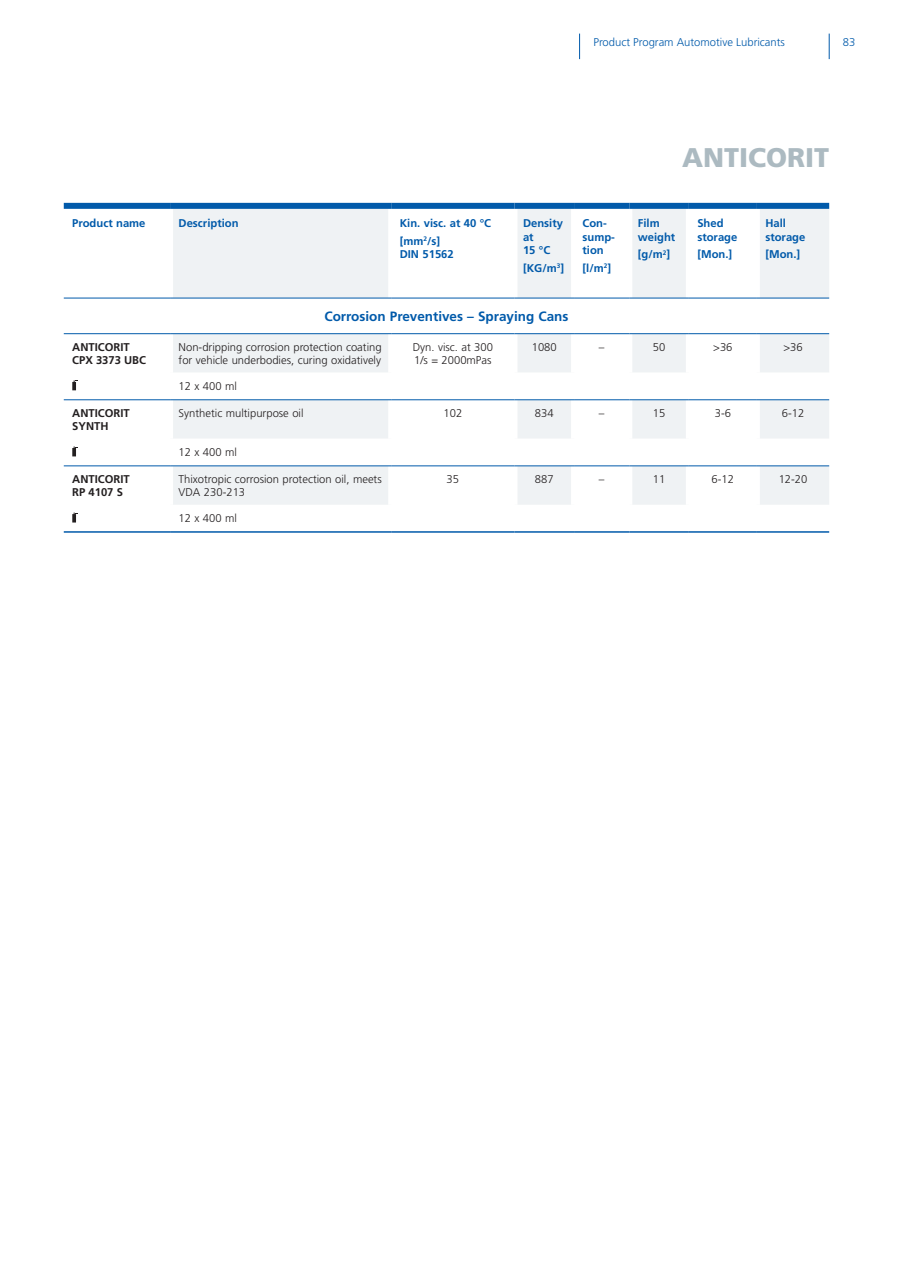
<style>
.page{position:relative;width:910px;height:1263px;background:#fff}
.page>*{position:absolute;margin:0;border:0;box-sizing:border-box;transform-origin:0 0}
.t1{font:900 27px "Frutiger LT Std";color:#acbac1}
.t2{font:700 13.5px "Frutiger LT Std";color:#015aaa}
.t3{font:300 11.25px/13.5px "Frutiger LT Std";color:#231f20}
.t4{font:700 11.25px/13.5px "Frutiger LT Std";color:#015aaa}
.t5{font:700 11.25px/13.5px "Frutiger LT Std";color:#231f20}
.t6{font:300 11.25px "Frutiger LT Std";color:#015aaa}
</style>
<div class="page">
<svg style="left:173px;top:209px;width:656px;height:296px"></svg>
<div style="left:388px;top:209px;width:6px;height:89px;background:#fff"></div>
<div style="left:511px;top:209px;width:6px;height:89px;background:#fff"></div>
<div style="left:571px;top:209px;width:6px;height:89px;background:#fff"></div>
<div style="left:626px;top:209px;width:6px;height:89px;background:#fff"></div>
<div style="left:686px;top:209px;width:6px;height:89px;background:#fff"></div>
<div style="left:754px;top:209px;width:6px;height:89px;background:#fff"></div>
<div style="left:388px;top:334px;width:6px;height:39px;background:#fff"></div>
<div style="left:511px;top:334px;width:6px;height:39px;background:#fff"></div>
<div style="left:571px;top:334px;width:6px;height:39px;background:#fff"></div>
<div style="left:626px;top:334px;width:6px;height:39px;background:#fff"></div>
<div style="left:686px;top:334px;width:6px;height:39px;background:#fff"></div>
<div style="left:754px;top:334px;width:6px;height:39px;background:#fff"></div>
<div style="left:388px;top:400px;width:6px;height:39px;background:#fff"></div>
<div style="left:511px;top:400px;width:6px;height:39px;background:#fff"></div>
<div style="left:571px;top:400px;width:6px;height:39px;background:#fff"></div>
<div style="left:626px;top:400px;width:6px;height:39px;background:#fff"></div>
<div style="left:686px;top:400px;width:6px;height:39px;background:#fff"></div>
<div style="left:754px;top:400px;width:6px;height:39px;background:#fff"></div>
<div style="left:388px;top:466px;width:6px;height:39px;background:#fff"></div>
<div style="left:511px;top:466px;width:6px;height:39px;background:#fff"></div>
<div style="left:571px;top:466px;width:6px;height:39px;background:#fff"></div>
<div style="left:626px;top:466px;width:6px;height:39px;background:#fff"></div>
<div style="left:686px;top:466px;width:6px;height:39px;background:#fff"></div>
<div style="left:754px;top:466px;width:6px;height:39px;background:#fff"></div>
<hr style="left:64px;top:298px;width:106px;height:1px;background:#015aaa">
<hr style="left:170px;top:298px;width:221px;height:1px;background:#015aaa">
<hr style="left:391px;top:298px;width:123px;height:1px;background:#015aaa">
<hr style="left:514px;top:298px;width:60px;height:1px;background:#015aaa">
<hr style="left:574px;top:298px;width:55px;height:1px;background:#015aaa">
<hr style="left:629px;top:298px;width:60px;height:1px;background:#015aaa">
<hr style="left:689px;top:298px;width:68px;height:1px;background:#015aaa">
<hr style="left:757px;top:298px;width:72px;height:1px;background:#015aaa">
<div style="left:64px;top:203px;width:106px;height:6px;background:#015aaa"></div>
<div style="left:170px;top:203px;width:221px;height:6px;background:#015aaa"></div>
<div style="left:391px;top:203px;width:123px;height:6px;background:#015aaa"></div>
<div style="left:514px;top:203px;width:60px;height:6px;background:#015aaa"></div>
<div style="left:574px;top:203px;width:55px;height:6px;background:#015aaa"></div>
<div style="left:629px;top:203px;width:60px;height:6px;background:#015aaa"></div>
<div style="left:689px;top:203px;width:68px;height:6px;background:#015aaa"></div>
<div style="left:757px;top:203px;width:72px;height:6px;background:#015aaa"></div>
<hr style="left:64px;top:531px;width:106px;height:2px;background:#015aaa">
<hr style="left:170px;top:531px;width:221px;height:2px;background:#015aaa">
<hr style="left:391px;top:531px;width:123px;height:2px;background:#015aaa">
<hr style="left:514px;top:531px;width:60px;height:2px;background:#015aaa">
<hr style="left:574px;top:531px;width:55px;height:2px;background:#015aaa">
<hr style="left:629px;top:531px;width:60px;height:2px;background:#015aaa">
<hr style="left:689px;top:531px;width:68px;height:2px;background:#015aaa">
<hr style="left:757px;top:531px;width:72px;height:2px;background:#015aaa">
<hr style="left:64px;top:333px;width:106px;height:1px;background:#015aaa">
<hr style="left:170px;top:333px;width:221px;height:1px;background:#015aaa">
<hr style="left:391px;top:333px;width:123px;height:1px;background:#015aaa">
<hr style="left:514px;top:333px;width:60px;height:1px;background:#015aaa">
<hr style="left:574px;top:333px;width:55px;height:1px;background:#015aaa">
<hr style="left:629px;top:333px;width:60px;height:1px;background:#015aaa">
<hr style="left:689px;top:333px;width:68px;height:1px;background:#015aaa">
<hr style="left:757px;top:333px;width:72px;height:1px;background:#015aaa">
<hr style="left:64px;top:399px;width:106px;height:1px;background:#015aaa">
<hr style="left:170px;top:399px;width:221px;height:1px;background:#015aaa">
<hr style="left:391px;top:399px;width:123px;height:1px;background:#015aaa">
<hr style="left:514px;top:399px;width:60px;height:1px;background:#015aaa">
<hr style="left:574px;top:399px;width:55px;height:1px;background:#015aaa">
<hr style="left:629px;top:399px;width:60px;height:1px;background:#015aaa">
<hr style="left:689px;top:399px;width:68px;height:1px;background:#015aaa">
<hr style="left:757px;top:399px;width:72px;height:1px;background:#015aaa">
<hr style="left:64px;top:466px;width:106px;height:1px;background:#015aaa">
<hr style="left:170px;top:466px;width:221px;height:1px;background:#015aaa">
<hr style="left:391px;top:466px;width:123px;height:1px;background:#015aaa">
<hr style="left:514px;top:466px;width:60px;height:1px;background:#015aaa">
<hr style="left:574px;top:466px;width:55px;height:1px;background:#015aaa">
<hr style="left:629px;top:466px;width:60px;height:1px;background:#015aaa">
<hr style="left:689px;top:466px;width:68px;height:1px;background:#015aaa">
<hr style="left:757px;top:466px;width:72px;height:1px;background:#015aaa">
<svg style="left:72px;top:380px;width:6px;height:10px"></svg>
<svg style="left:72px;top:446px;width:6px;height:10px"></svg>
<svg style="left:72px;top:513px;width:6px;height:9px"></svg>
<svg style="left:829px;top:34px;width:1px;height:25px"></svg>
<svg style="left:579px;top:34px;width:1px;height:25px"></svg>
<p class="t6" style="left:593px;top:36px;width:193px">Product Program Automotive Lubricants</p>
<p class="t6" style="left:843px;top:36px;width:14px">83</p>
<p class="t4" style="left:72px;top:216px;width:75px">Product name</p>
<p class="t4" style="left:179px;top:216px;width:61px">Description</p>
<p class="t4" style="left:400px;top:214px;width:93px;line-height:17.7px">Kin. visc. at 40 °C [mm<sup>2</sup>/s]</p>
<p class="t4" style="left:400px;top:248px;width:56px">DIN 51562</p>
<p class="t4" style="left:523px;top:216px;width:42px">Density at<br>15 °C</p>
<p class="t4" style="left:523px;top:261px;width:43px">[KG/m<sup>3</sup>]</p>
<p class="t4" style="left:583px;top:216px;width:34px">Con&shy;sump&shy;tion</p>
<p class="t4" style="left:583px;top:261px;width:30px">[l/m<sup>2</sup>]</p>
<p class="t2" style="left:324px;top:308px;width:246px">Corrosion Preventives – Spraying Cans</p>
<h1 class="t1" style="left:682px;top:141px;width:149px">ANTICORIT</h1>
<p class="t4" style="left:638px;top:216px;width:39px">Film weight</p>
<p class="t4" style="left:638px;top:248px;width:34px">[g/m<sup>2</sup>]</p>
<p class="t4" style="left:697px;top:216px;width:42px">Shed storage</p>
<p class="t4" style="left:697px;top:248px;width:36px">[Mon.]</p>
<p class="t4" style="left:765px;top:216px;width:42px">Hall storage</p>
<p class="t4" style="left:765px;top:248px;width:36px">[Mon.]</p>
<p class="t5" style="left:72px;top:340px;width:75px">ANTICORIT<br>CPX 3373 UBC</p>
<p class="t3" style="left:179px;top:340px;width:205px">Non-dripping corrosion protection coating for vehicle underbodies, curing oxidatively</p>
<p class="t3" style="left:413px;top:340px;width:82px">Dyn. visc. at 300<br>1/s = 2000mPas</p>
<p class="t3" style="left:532px;top:340px;width:27px">1080</p>
<p class="t3" style="left:599px;top:340px;width:7px">–</p>
<p class="t3" style="left:653px;top:340px;width:14px">50</p>
<p class="t3" style="left:713px;top:340px;width:21px">&gt;36</p>
<p class="t3" style="left:783px;top:340px;width:21px">&gt;36</p>
<p class="t3" style="left:179px;top:379px;width:60px">12 x 400 ml</p>
<p class="t5" style="left:72px;top:406px;width:59px">ANTICORIT<br>SYNTH</p>
<p class="t3" style="left:179px;top:406px;width:127px">Synthetic multipurpose oil</p>
<p class="t3" style="left:443px;top:406px;width:20px">102</p>
<p class="t3" style="left:535px;top:406px;width:20px">834</p>
<p class="t3" style="left:599px;top:406px;width:7px">–</p>
<p class="t3" style="left:653px;top:406px;width:14px">15</p>
<p class="t3" style="left:715px;top:406px;width:18px">3-6</p>
<p class="t3" style="left:782px;top:406px;width:24px">6-12</p>
<p class="t3" style="left:179px;top:445px;width:60px">12 x 400 ml</p>
<p class="t5" style="left:72px;top:472px;width:59px">ANTICORIT<br>RP 4107 S</p>
<p class="t3" style="left:179px;top:472px;width:205px">Thixotropic corrosion protection oil, meets<br>VDA 230-213</p>
<p class="t3" style="left:447px;top:472px;width:14px">35</p>
<p class="t3" style="left:535px;top:472px;width:20px">887</p>
<p class="t3" style="left:599px;top:472px;width:7px">–</p>
<p class="t3" style="left:653px;top:472px;width:14px">11</p>
<p class="t3" style="left:712px;top:472px;width:24px">6-12</p>
<p class="t3" style="left:779px;top:472px;width:30px">12-20</p>
<p class="t3" style="left:179px;top:511px;width:60px">12 x 400 ml</p>
</div>
